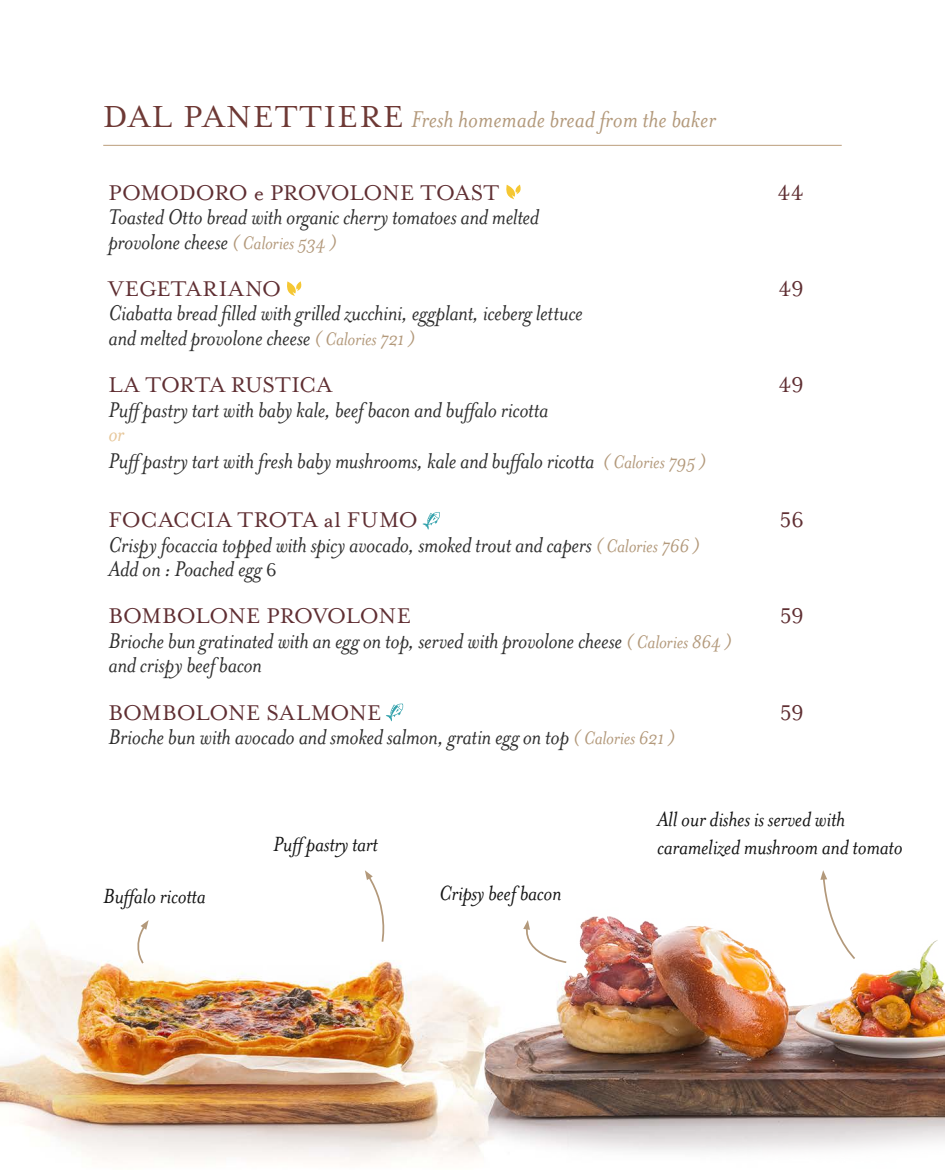
<style>
.page{position:relative;width:945px;height:1170px;background:#fff}
.page>*{position:absolute;margin:0;border:0;box-sizing:border-box;transform-origin:0 0}
.t1{font:italic 26.25px "Mrs Eaves";color:#b3997b}
.t2{font:italic 24.5px/24.5px "Mrs Eaves";letter-spacing:-.015em;color:#2f2f2f}
.t3{font:24.5px "Mrs Eaves Roman Lining";letter-spacing:-.01em;color:#5f2e32}
.t4{font:24.5px "Mrs Eaves Roman Lining";letter-spacing:.025em;color:#5f2e32}
.t5{font:italic 23.62px/28.3px "Mrs Eaves";letter-spacing:-.01em;color:#151515}
.s1{font-family:"Mrs Eaves Roman Lining";font-style:normal;font-size:35px;color:#6e3935}
.s2{font-size:21px;color:#b3997b}
.s3{color:#e7c79a}
.s4{font-family:"Mrs Eaves Roman Lining";font-style:normal;font-size:21px}
</style>
<div class="page">
<hr style="left:103px;top:145px;width:739px;height:1px;background:#bea180">
<img style="left:0;top:916px;width:945px;height:245px">
<svg style="left:820px;top:870px;width:36px;height:90px"></svg>
<svg style="left:523px;top:920px;width:45px;height:44px"></svg>
<svg style="left:365px;top:870px;width:24px;height:73px"></svg>
<svg style="left:131px;top:920px;width:18px;height:45px"></svg>
<svg style="left:423px;top:512px;width:17px;height:18px"></svg>
<svg style="left:386px;top:703px;width:18px;height:18px"></svg>
<svg style="left:506px;top:185px;width:15px;height:14px"></svg>
<svg style="left:287px;top:281px;width:15px;height:15px"></svg>
<p class="t1" style="left:103px;top:105px;width:614px"><span class="s1">DAL PANETTIERE</span> Fresh homemade bread from the baker</p>
<p class="t3" style="left:108px;top:179px;width:392px">POMODORO e PROVOLONE TOAST</p>
<p class="t2" style="left:108px;top:205px;width:432px">Toasted Otto bread with organic cherry tomatoes and melted provolone cheese <span class="s2">( Calories 534 )</span></p>
<p class="t4" style="left:108px;top:275px;width:174px">VEGETARIANO</p>
<p class="t2" style="left:108px;top:301px;width:476px">Ciabatta bread filled with grilled zucchini, eggplant, iceberg lettuce and melted provolone cheese <span class="s2">( Calories 721 )</span></p>
<p class="t3" style="left:108px;top:372px;width:225px">LA TORTA RUSTICA</p>
<p class="t2" style="left:108px;top:397px;width:442px">Puffpastry tart with baby kale, beef bacon and buffalo ricotta</p>
<p class="t2" style="left:108px;top:421px;width:599px;line-height:27.1px"><span class="s3">or<br></span>Puffpastry tart with fresh baby mushrooms, kale and buffalo ricotta <span class="s2">( Calories 795 )</span></p>
<p class="t3" style="left:108px;top:506px;width:311px">FOCACCIA TROTA al FUMO</p>
<p class="t2" style="left:108px;top:532px;width:593px">Crispy focaccia topped with spicy avocado, smoked trout and capers <span class="s2">( Calories 766 )<br></span>Add on : Poached egg <span class="s4">6</span></p>
<p class="t3" style="left:108px;top:603px;width:304px">BOMBOLONE PROVOLONE</p>
<p class="t2" style="left:108px;top:628px;width:625px">Brioche bun gratinated with an egg on top, served with provolone cheese <span class="s2">( Calories 864 ) </span>and crispy beef bacon</p>
<p class="t3" style="left:108px;top:699px;width:275px">BOMBOLONE SALMONE</p>
<p class="t2" style="left:108px;top:725px;width:568px">Brioche bun with avocado and smoked salmon, gratin egg on top <span class="s2">( Calories 621 )</span></p>
<p class="t3" style="left:778px;top:179px;width:28px">44</p>
<p class="t3" style="left:778px;top:275px;width:27px">49</p>
<p class="t3" style="left:778px;top:372px;width:27px">49</p>
<p class="t3" style="left:779px;top:506px;width:26px">56</p>
<p class="t3" style="left:780px;top:603px;width:26px">59</p>
<p class="t3" style="left:780px;top:699px;width:26px">59</p>
<p class="t5" style="left:103px;top:882px;width:104px">Buffalo ricotta</p>
<p class="t5" style="left:273px;top:830px;width:106px">Puffpastry tart</p>
<p class="t5" style="left:439px;top:879px;width:124px">Cripsy beef bacon</p>
<p class="t5" style="left:657px;top:805px;width:247px">All our dishes is served with caramelized mushroom and tomato</p>
</div>
